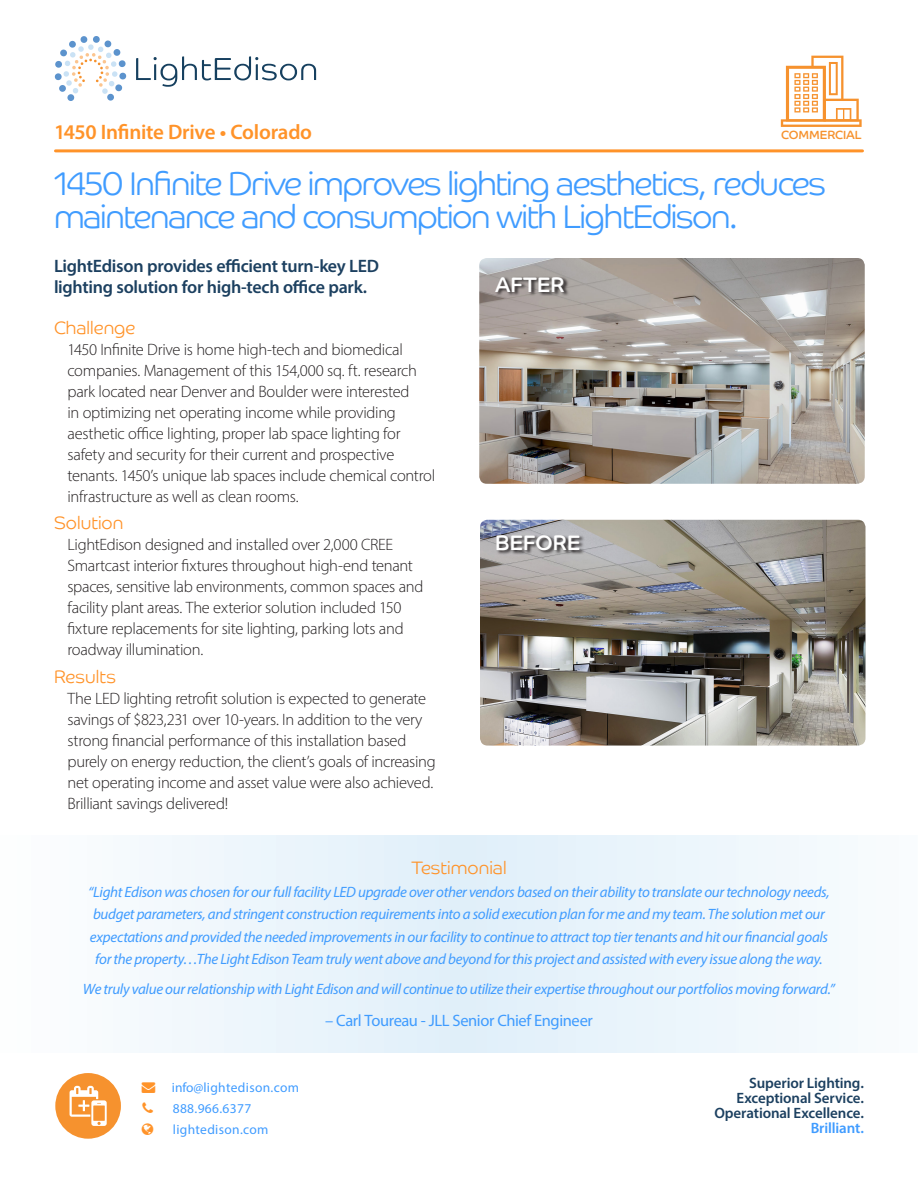
<style>
.page{position:relative;width:918px;height:1188px;background:#fff}
.page>*{position:absolute;margin:0;border:0;box-sizing:border-box;transform-origin:0 0}
.t1{font:300 33px/33px "Co Headline";letter-spacing:-.04em;color:#409cff}
.t2{font:600 21px "Myriad Pro";letter-spacing:-.015em;color:#ff9329}
.t3{font:21px "Co Headline";letter-spacing:.01em;color:#fff}
.t4{font:600 18px/21.6px "Myriad Pro";letter-spacing:-.015em;color:#1c4060}
.t5{font:300 18px "Co Headline";letter-spacing:.005em;color:#ff9329}
.t6{font:300 16.5px/21px "Myriad Pro";letter-spacing:-.02em;color:#231f20}
.t7{font:16.5px "Myriad Pro";letter-spacing:-.025em;color:#409cff}
.t8{font:italic 15px/22.5px "Myriad Pro";letter-spacing:-.02em;color:#409cff;text-align:center}
.t9{font:600 15px/15px "Myriad Pro";letter-spacing:-.01em;color:#1c4060;text-align:right}
.t10{font:13.5px "Myriad Pro";letter-spacing:.025em;color:#409cff}
.t11{font:12px "Co Headline";letter-spacing:-.005em;color:#f6922e}
.s1{color:#ff9329}
.s2{color:#409cff}
</style>
<div class="page">
<div style="left:0;top:836px;width:918px;height:217px;background:linear-gradient(to right,#f0f7fc,#ebf5fb)"></div>
<hr style="left:56px;top:149px;width:806px;height:3px;background:#ff9329">
<div style="left:55px;top:73px;width:7px;height:7px;background:#5c93cd;border-radius:50%"></div>
<div style="left:55px;top:61px;width:7px;height:7px;background:#5c93cd;border-radius:3px"></div>
<div style="left:80px;top:36px;width:8px;height:7px;background:#5c93cd;border-radius:3px"></div>
<div style="left:93px;top:36px;width:7px;height:7px;background:#5c93cd;border-radius:3px"></div>
<svg style="left:59px;top:40px;width:67px;height:61px"></svg>
<svg style="left:136px;top:56px;width:180px;height:31px"></svg>
<div style="left:55px;top:1073px;width:66px;height:66px;background:#f6922e;border-radius:50%"></div>
<svg style="left:70px;top:1086px;width:37px;height:40px"></svg>
<svg style="left:781px;top:56px;width:81px;height:71px"></svg>
<img style="left:479px;top:258px;width:386px;height:226px">
<svg style="left:495px;top:276px;width:75px;height:20px"></svg>
<img style="left:480px;top:520px;width:386px;height:226px">
<svg style="left:496px;top:535px;width:89px;height:20px;background:#868486"></svg>
<p class="t2" style="left:54px;top:118px;width:260px">1450 Infinite Drive • Colorado</p>
<p class="t11" style="left:781px;top:128px;width:82px">COMMERCIAL</p>
<p class="t1" style="left:54px;top:167px;width:774px">1450 Infinite Drive improves lighting aesthetics, reduces maintenance and consumption with LightEdison.</p>
<p class="t4" style="left:54px;top:254px;width:327px">LightEdison provides efficient turn-key LED lighting solution for high-tech office park.</p>
<p class="t5" style="left:54px;top:317px;width:83px">Challenge</p>
<p class="t6" style="left:68px;top:338px;width:369px">1450 Infinite Drive is home high-tech and biomedical companies. Management of this 154,000 sq. ft. research park located near Denver and Boulder were interested<br>in optimizing net operating income while providing aesthetic office lighting, proper lab space lighting for safety and security for their current and prospective tenants. 1450’s unique lab spaces include chemical control infrastructure as well as clean rooms.</p>
<p class="t5" style="left:54px;top:513px;width:71px">Solution</p>
<p class="t6" style="left:68px;top:534px;width:358px">LightEdison designed and installed over 2,000 CREE Smartcast interior fixtures throughout high-end tenant spaces, sensitive lab environments, common spaces and facility plant areas. The exterior solution included 150 fixture replacements for site lighting, parking lots and roadway illumination.</p>
<p class="t5" style="left:54px;top:666px;width:63px">Results</p>
<p class="t6" style="left:68px;top:688px;width:370px">The LED lighting retrofit solution is expected to generate savings of $823,231 over 10-years. In addition to the very strong financial performance of this installation based purely on energy reduction, the client’s goals of increasing net operating income and asset value were also achieved.<br>Brilliant savings delivered!</p>
<p class="t3" style="left:495px;top:273px;width:71px">AFTER</p>
<p class="t3" style="left:495px;top:531px;width:87px">BEFORE</p>
<p class="t5" style="left:411px;top:857px;width:97px">Testimonial</p>
<p class="t8" style="left:88px;top:880px;width:743px">“Light Edison was chosen for our full facility LED upgrade over other vendors based on their ability to translate our technology needs, budget parameters, and stringent construction requirements into a solid execution plan for me and my team. The solution met our expectations and provided the needed improvements in our facility to continue to attract top tier tenants and hit our financial goals for the property…The Light Edison Team truly went above and beyond for this project and assisted with every issue along the way.</p>
<p class="t8" style="left:83px;top:977px;width:754px">We truly value our relationship with Light Edison and will continue to utilize their expertise throughout our portfolios moving forward.”</p>
<p class="t7" style="left:325px;top:1010px;width:269px">– Carl Toureau - JLL Senior Chief Engineer</p>
<p class="t10" style="left:142px;top:1079px;width:159px"><span class="s1">→</span> info@lightedison.com</p>
<p class="t10" style="left:173px;top:1100px;width:80px">888.966.6377</p>
<p class="t10" style="left:173px;top:1121px;width:97px">lightedison.com</p>
<p class="t9" style="left:749px;top:1075px;width:116px">Superior Lighting.</p>
<p class="t9" style="left:737px;top:1090px;width:129px">Exceptional Service.</p>
<p class="t9" style="left:714px;top:1105px;width:151px">Operational Excellence.<br><span class="s2">Brilliant.</span></p>
</div>
